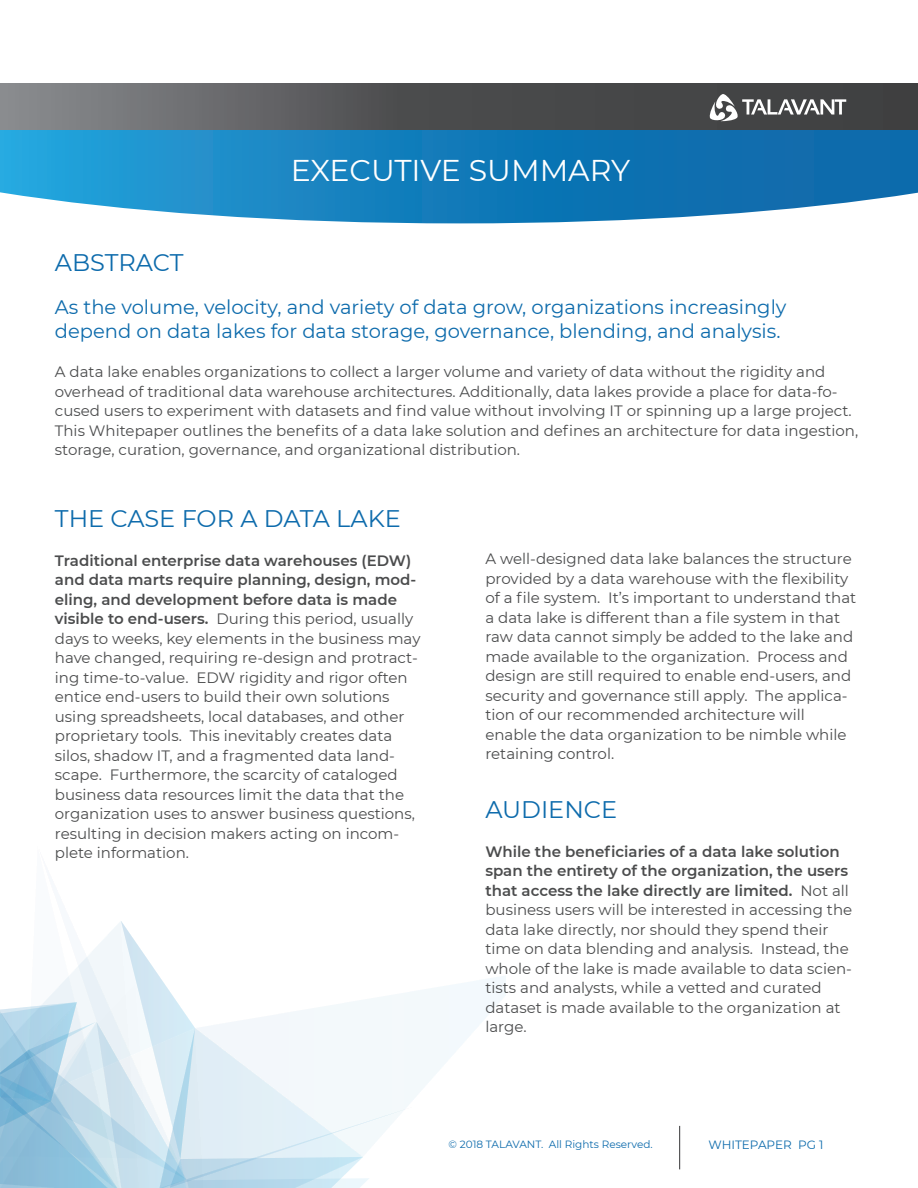
<style>
.page{position:relative;width:918px;height:1188px;background:#fff}
.page>*{position:absolute;margin:0;border:0;box-sizing:border-box;transform-origin:0 0}
.t1{font:30px "Montserrat";letter-spacing:-.005em;color:#fff}
.t2{font:24px "Montserrat";color:#0d6bac}
.t3{font:19.5px/24px "Montserrat";color:#0d6bac}
.t4{font:15px/19.5px "Montserrat";color:#4b4c4d}
.t5{font:12px "Montserrat";color:#0d6bac}
.t6{font:10.5px "Montserrat";color:#0d6bac}
.s1{font-weight:600}
</style>
<div class="page">
<svg style="left:0;top:130px;width:918px;height:93px;background:#2c8bc3"></svg>
<svg style="left:0;top:83px;width:918px;height:47px;background:#58595b"></svg>
<svg style="left:708px;top:94px;width:138px;height:27px"></svg>
<hr style="left:679px;top:1126px;width:1px;height:43px;background:#4b4c4d">
<svg style="left:422px;top:976px;width:84px;height:113px"></svg>
<svg style="left:0;top:921px;width:422px;height:267px"></svg>
<h1 class="t1" style="left:291px;top:150px;width:341px">EXECUTIVE SUMMARY</h1>
<h2 class="t2" style="left:55px;top:246px;width:130px">ABSTRACT</h2>
<h3 class="t3" style="left:55px;top:294px;width:733px">As the volume, velocity, and variety of data grow, organizations increasingly depend on data lakes for data storage, governance, blending, and analysis.</h3>
<p class="t4" style="left:55px;top:361px;width:805px">A data lake enables organizations to collect a larger volume and variety of data without the rigidity and overhead of traditional data warehouse architectures. Additionally, data lakes provide a place for data-fo&shy;cused users to experiment with datasets and find value without involving IT or spinning up a large project.<br>This Whitepaper outlines the benefits of a data lake solution and defines an architecture for data ingestion, storage, curation, governance, and organizational distribution.</p>
<h2 class="t2" style="left:55px;top:502px;width:347px">THE CASE FOR A DATA LAKE</h2>
<p class="t4" style="left:55px;top:550px;width:367px"><span class="s1">Traditional enterprise data warehouses (EDW) and data marts require planning, design, mod&shy;eling, and development before data is made visible to end-users.</span> During this period, usually days to weeks, key elements in the business may have changed, requiring re-design and protract&shy;ing time-to-value. EDW rigidity and rigor often entice end-users to build their own solutions using spreadsheets, local databases, and other proprietary tools. This inevitably creates data silos, shadow IT, and a fragmented data land&shy;scape. Furthermore, the scarcity of cataloged business data resources limit the data that the organization uses to answer business questions, resulting in decision makers acting on incom&shy;plete information.</p>
<p class="t4" style="left:485px;top:549px;width:372px">A well-designed data lake balances the structure provided by a data warehouse with the flexibility of a file system. It’s important to understand that a data lake is different than a file system in that raw data cannot simply be added to the lake and made available to the organization. Process and design are still required to enable end-users, and security and governance still apply. The applica&shy;tion of our recommended architecture will enable the data organization to be nimble while retaining control.</p>
<h2 class="t2" style="left:485px;top:793px;width:133px">AUDIENCE</h2>
<p class="t4" style="left:485px;top:841px;width:368px"><span class="s1">While the beneficiaries of a data lake solution span the entirety of the organization, the users that access the lake directly are limited.</span> Not all business users will be interested in accessing the data lake directly, nor should they spend their time on data blending and analysis. Instead, the whole of the lake is made available to data scien&shy;tists and analysts, while a vetted and curated dataset is made available to the organization at large.</p>
<p class="t6" style="left:449px;top:1137px;width:206px">© 2018 TALAVANT. All Rights Reserved.</p>
<p class="t5" style="left:709px;top:1136px;width:116px">WHITEPAPER PG 1</p>
</div>
